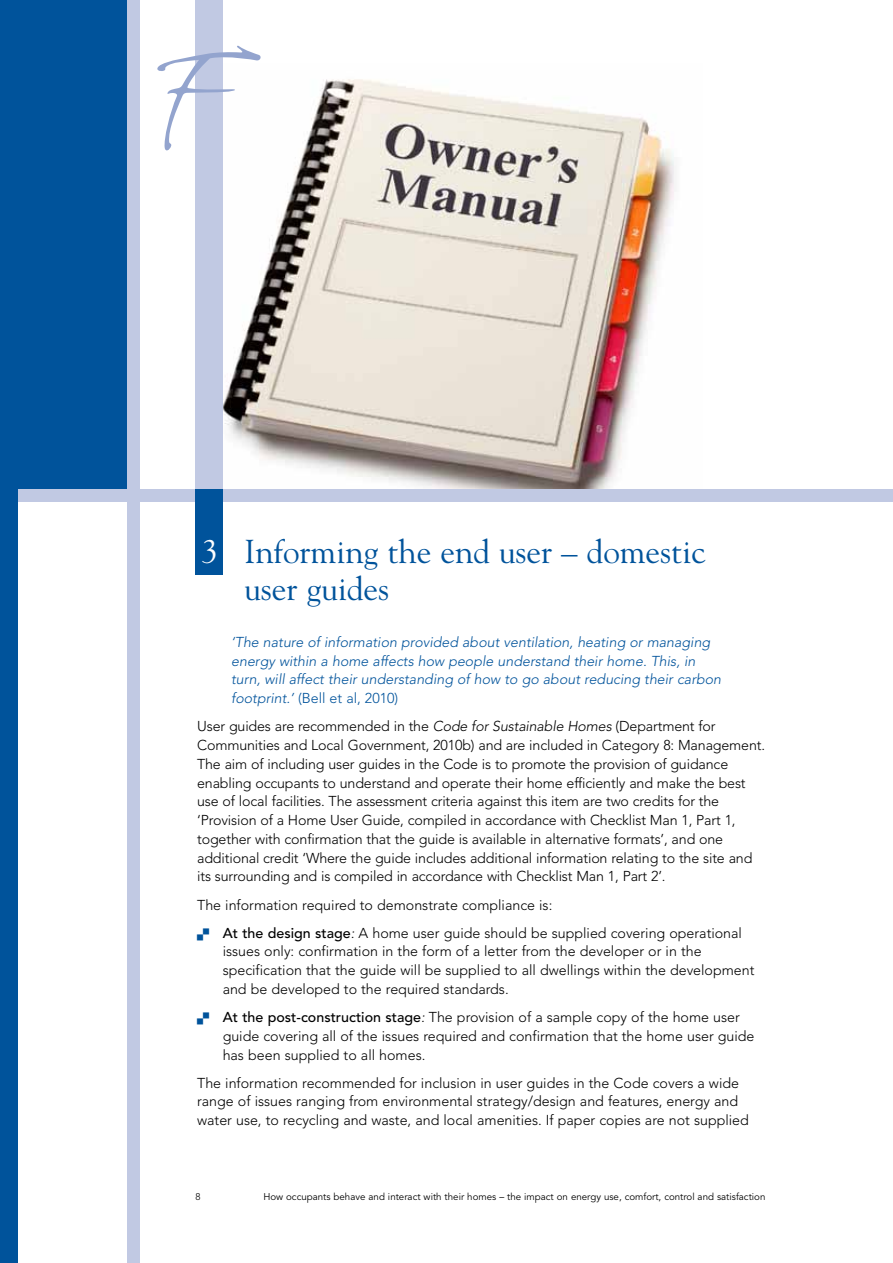
<style>
.page{position:relative;width:893px;height:1263px;background:#fff}
.page>*{position:absolute;margin:0;border:0;box-sizing:border-box;transform-origin:0 0}
.t1{font:33px/37.5px "Goudy";color:#00539b}
.t2{font:300 14.25px/18.8px "Avenir LT";letter-spacing:-.01em;color:#000}
.t3{font:italic 300 14.25px/18.8px "Avenir LT";color:#00539b}
.t4{font:9.75px "Avenir LT";color:#000}
.t5{font:300 9.75px "Avenir LT";color:#000}
.s1{color:#fff}
.s2{font-style:normal}
.s3{font-style:italic}
.s4{font-weight:500}
</style>
<div class="page">
<img style="left:195px;top:79px;width:480px;height:410px">
<div style="left:0;top:0;width:128px;height:489px;background:#00539b"></div>
<div style="left:128px;top:0;width:12px;height:1263px;background:#c1c9e3"></div>
<div style="left:196px;top:0;width:27px;height:489px;background:#c1c9e3"></div>
<svg style="left:157px;top:46px;width:104px;height:104px"></svg>
<div style="left:0;top:489px;width:893px;height:13px;background:#c1c9e3"></div>
<div style="left:196px;top:489px;width:27px;height:85px;background:#00539b"></div>
<div style="left:0;top:0;width:17px;height:1263px;background:#00539b"></div>
<h1 class="t1" style="left:244px;top:532px;width:463px;text-indent:-43px"><span class="s1">3</span> Informing the end user – domestic user guides</h1>
<p class="t3" style="left:231px;top:633px;width:491px">‘The nature of information provided about ventilation, heating or managing energy within a home affects how people understand their home. This, in turn, will affect their understanding of how to go about reducing their carbon footprint.’ <span class="s2">(Bell et al, 2010)</span></p>
<p class="t2" style="left:197px;top:717px;width:569px">User guides are recommended in the <span class="s3">Code for Sustainable Homes</span> (Department for Communities and Local Government, 2010b) and are included in Category 8: Management.<br>The aim of including user guides in the Code is to promote the provision of guidance enabling occupants to understand and operate their home efficiently and make the best use of local facilities. The assessment criteria against this item are two credits for the ‘Provision of a Home User Guide, compiled in accordance with Checklist Man 1, Part 1, together with confirmation that the guide is available in alternative formats’, and one additional credit ‘Where the guide includes additional information relating to the site and its surrounding and is compiled in accordance with Checklist Man 1, Part 2’.</p>
<p class="t2" style="left:223px;top:891px;width:521px;line-height:28px;text-indent:-26px">The information required to demonstrate compliance is:<br><span class="s4">At the design stage</span><span class="s3">:</span> A home user guide should be supplied covering operational</p>
<p class="t2" style="left:223px;top:942px;width:533px">issues only: confirmation in the form of a letter from the developer or in the specification that the guide will be supplied to all dwellings within the development and be developed to the required standards.</p>
<p class="t2" style="left:223px;top:1008px;width:533px"><span class="s4">At the post-construction stage</span><span class="s3">:</span> The provision of a sample copy of the home user guide covering all of the issues required and confirmation that the home user guide has been supplied to all homes.</p>
<p class="t2" style="left:197px;top:1073px;width:553px">The information recommended for inclusion in user guides in the Code covers a wide range of issues ranging from environmental strategy/design and features, energy and water use, to recycling and waste, and local amenities. If paper copies are not supplied</p>
<p class="t5" style="left:196px;top:1191px;width:7px">8</p>
<p class="t4" style="left:263px;top:1191px;width:504px">How occupants behave and interact with their homes – the impact on energy use, comfort, control and satisfaction</p>
</div>
